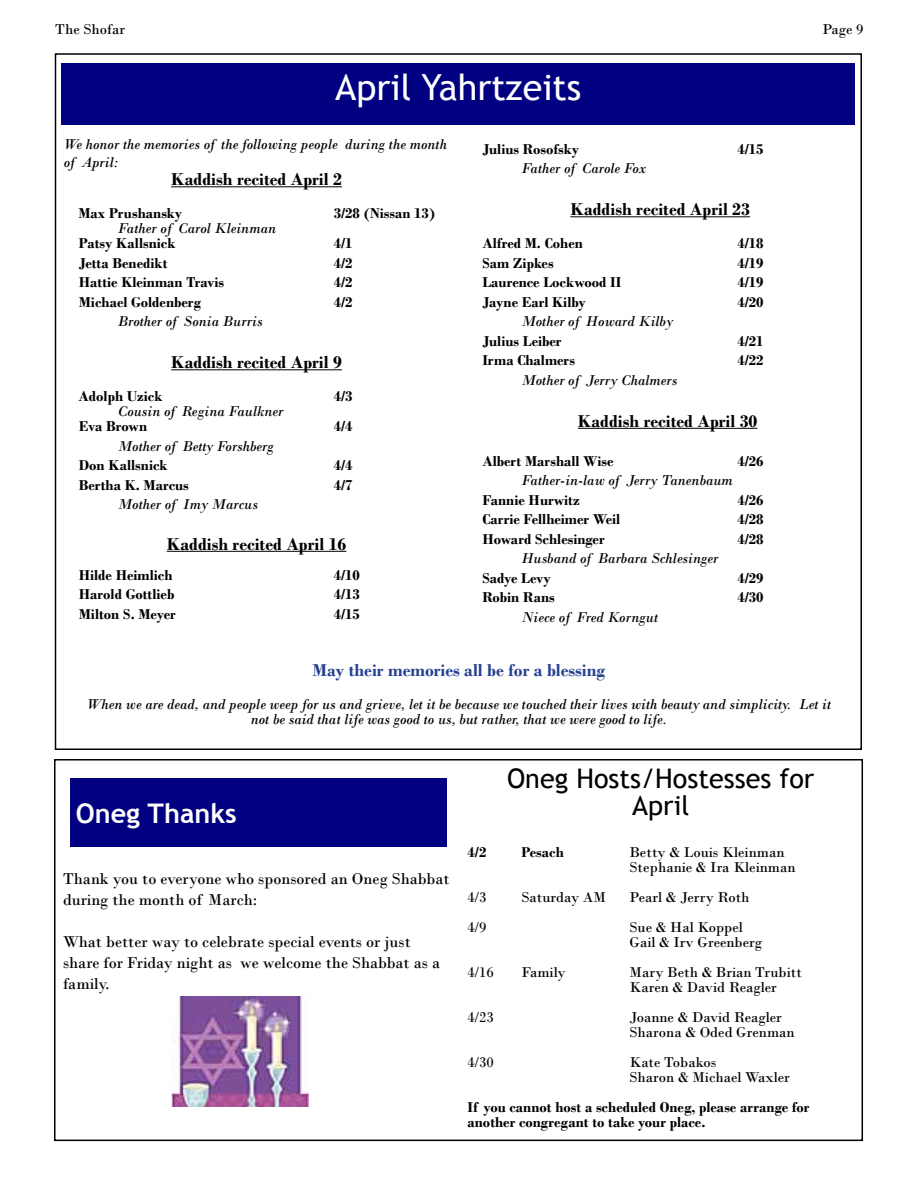
<style>
.page{position:relative;width:918px;height:1188px;background:#fff}
.page>*{position:absolute;margin:0;border:0;box-sizing:border-box;transform-origin:0 0}
.t1{font:36px "Trebuchet MS";color:#fff}
.t2{font:27px/27px "Trebuchet MS";color:#000;text-align:center}
.t3{font:700 27px "Trebuchet MS";color:#fff}
.t4{font:700 18px "Bodoni";color:#000}
.t5{font:700 18px "Bodoni";color:#25408f}
.t6{font:16.5px/21px "Bodoni";color:#000}
.t7{font:700 15px/15px "Bodoni";color:#000}
.t8{font:italic 15px/18px "Bodoni";color:#000}
.t9{font:15px/15px "Bodoni";color:#000}
</style>
<div class="page">
<hr style="left:171px;top:186px;width:171px;height:1px;background:#000">
<hr style="left:171px;top:369px;width:171px;height:1px;background:#000">
<hr style="left:167px;top:551px;width:179px;height:1px;background:#000">
<hr style="left:570px;top:216px;width:180px;height:1px;background:#000">
<hr style="left:578px;top:428px;width:179px;height:1px;background:#000">
<div style="left:62px;top:63px;width:793px;height:61px;background:#000080"></div>
<div style="left:54px;top:759px;width:809px;height:382px;border:2px solid #000"></div>
<div style="left:70px;top:778px;width:376px;height:69px;background:#000080"></div>
<img style="left:171px;top:996px;width:138px;height:111px">
<p class="t9" style="left:55px;top:22px;width:71px">The Shofar</p>
<p class="t9" style="left:822px;top:22px;width:43px">Page 9</p>
<h1 class="t1" style="left:335px;top:66px;width:248px">April Yahrtzeits</h1>
<p class="t8" style="left:64px;top:136px;width:385px">We honor the memories of the following people during the month of April:</p>
<p class="t4" style="left:171px;top:169px;width:172px">Kaddish recited April 2</p>
<p class="t7" style="left:78px;top:206px;width:105px">Max Prushansky</p>
<p class="t7" style="left:334px;top:206px;width:103px">3/28 (Nissan 13)</p>
<p class="t8" style="left:118px;top:220px;width:160px">Father of Carol Kleinman</p>
<p class="t7" style="left:79px;top:236px;width:98px">Patsy Kallsnick</p>
<p class="t7" style="left:334px;top:236px;width:20px">4/1</p>
<p class="t7" style="left:79px;top:256px;width:90px">Jetta Benedikt</p>
<p class="t7" style="left:334px;top:256px;width:20px">4/2</p>
<p class="t7" style="left:79px;top:275px;width:147px">Hattie Kleinman Travis</p>
<p class="t7" style="left:334px;top:275px;width:20px">4/2</p>
<p class="t7" style="left:79px;top:295px;width:124px">Michael Goldenberg</p>
<p class="t7" style="left:334px;top:295px;width:20px">4/2</p>
<p class="t8" style="left:118px;top:313px;width:146px">Brother of Sonia Burris</p>
<p class="t4" style="left:171px;top:352px;width:172px">Kaddish recited April 9</p>
<p class="t7" style="left:78px;top:389px;width:86px">Adolph Uzick</p>
<p class="t7" style="left:334px;top:389px;width:20px">4/3</p>
<p class="t8" style="left:118px;top:403px;width:167px">Cousin of Regina Faulkner</p>
<p class="t7" style="left:79px;top:419px;width:70px">Eva Brown</p>
<p class="t7" style="left:334px;top:419px;width:20px">4/4</p>
<p class="t8" style="left:118px;top:437px;width:158px">Mother of Betty Forshberg</p>
<p class="t7" style="left:79px;top:458px;width:91px">Don Kallsnick</p>
<p class="t7" style="left:334px;top:458px;width:20px">4/4</p>
<p class="t7" style="left:79px;top:478px;width:112px">Bertha K. Marcus</p>
<p class="t7" style="left:334px;top:478px;width:20px">4/7</p>
<p class="t8" style="left:118px;top:496px;width:142px">Mother of Imy Marcus</p>
<p class="t4" style="left:167px;top:533px;width:181px">Kaddish recited April 16</p>
<p class="t7" style="left:79px;top:568px;width:95px">Hilde Heimlich</p>
<p class="t7" style="left:334px;top:568px;width:28px">4/10</p>
<p class="t7" style="left:79px;top:587px;width:97px">Harold Gottlieb</p>
<p class="t7" style="left:334px;top:587px;width:28px">4/13</p>
<p class="t7" style="left:79px;top:607px;width:99px">Milton S. Meyer</p>
<p class="t7" style="left:334px;top:607px;width:28px">4/15</p>
<p class="t7" style="left:482px;top:142px;width:98px">Julius Rosofsky</p>
<p class="t7" style="left:737px;top:142px;width:28px">4/15</p>
<p class="t8" style="left:521px;top:160px;width:126px">Father of Carole Fox</p>
<p class="t4" style="left:570px;top:199px;width:181px">Kaddish recited April 23</p>
<p class="t7" style="left:482px;top:236px;width:102px">Alfred M. Cohen</p>
<p class="t7" style="left:737px;top:236px;width:28px">4/18</p>
<p class="t7" style="left:482px;top:256px;width:73px">Sam Zipkes</p>
<p class="t7" style="left:737px;top:256px;width:28px">4/19</p>
<p class="t7" style="left:482px;top:275px;width:141px">Laurence Lockwood II</p>
<p class="t7" style="left:737px;top:275px;width:28px">4/19</p>
<p class="t7" style="left:482px;top:295px;width:105px">Jayne Earl Kilby</p>
<p class="t7" style="left:737px;top:295px;width:28px">4/20</p>
<p class="t8" style="left:521px;top:313px;width:153px">Mother of Howard Kilby</p>
<p class="t7" style="left:482px;top:334px;width:81px">Julius Leiber</p>
<p class="t7" style="left:737px;top:334px;width:28px">4/21</p>
<p class="t7" style="left:482px;top:353px;width:94px">Irma Chalmers</p>
<p class="t7" style="left:737px;top:353px;width:28px">4/22</p>
<p class="t8" style="left:521px;top:371px;width:157px">Mother of Jerry Chalmers</p>
<p class="t4" style="left:578px;top:410px;width:181px">Kaddish recited April 30</p>
<p class="t7" style="left:482px;top:454px;width:133px">Albert Marshall Wise</p>
<p class="t7" style="left:737px;top:454px;width:28px">4/26</p>
<p class="t8" style="left:521px;top:472px;width:213px">Father-in-law of Jerry Tanenbaum</p>
<p class="t7" style="left:482px;top:493px;width:99px">Fannie Hurwitz</p>
<p class="t7" style="left:737px;top:493px;width:28px">4/26</p>
<p class="t7" style="left:482px;top:512px;width:139px">Carrie Fellheimer Weil</p>
<p class="t7" style="left:737px;top:512px;width:28px">4/28</p>
<p class="t7" style="left:482px;top:532px;width:124px">Howard Schlesinger</p>
<p class="t7" style="left:737px;top:532px;width:28px">4/28</p>
<p class="t8" style="left:521px;top:550px;width:198px">Husband of Barbara Schlesinger</p>
<p class="t7" style="left:482px;top:571px;width:70px">Sadye Levy</p>
<p class="t7" style="left:737px;top:571px;width:28px">4/29</p>
<p class="t7" style="left:482px;top:590px;width:74px">Robin Rans</p>
<p class="t7" style="left:737px;top:590px;width:28px">4/30</p>
<p class="t8" style="left:521px;top:608px;width:138px">Niece of Fred Korngut</p>
<p class="t5" style="left:313px;top:659px;width:294px">May their memories all be for a blessing</p>
<p class="t8" style="left:87px;top:696px;width:746px;line-height:15px;text-align:center">When we are dead, and people weep for us and grieve, let it be because we touched their lives with beauty and simplicity. Let it not be said that life was good to us, but rather, that we were good to life.</p>
<h2 class="t3" style="left:76px;top:796px;width:162px">Oneg Thanks</h2>
<p class="t6" style="left:63px;top:868px;width:388px">Thank you to everyone who sponsored an Oneg Shabbat during the month of March:</p>
<p class="t6" style="left:63px;top:931px;width:379px">What better way to celebrate special events or just share for Friday night as we welcome the Shabbat as a family.</p>
<h2 class="t2" style="left:507px;top:765px;width:309px">Oneg Hosts/Hostesses for<br>April</h2>
<p class="t7" style="left:468px;top:844px;width:20px">4/2</p>
<p class="t7" style="left:522px;top:844px;width:44px">Pesach</p>
<p class="t9" style="left:630px;top:845px;width:168px">Betty &amp; Louis Kleinman<br>Stephanie &amp; Ira Kleinman</p>
<p class="t9" style="left:468px;top:890px;width:20px">4/3</p>
<p class="t9" style="left:522px;top:890px;width:86px">Saturday AM</p>
<p class="t9" style="left:630px;top:890px;width:122px">Pearl &amp; Jerry Roth</p>
<p class="t9" style="left:468px;top:920px;width:20px">4/9</p>
<p class="t9" style="left:630px;top:920px;width:134px">Sue &amp; Hal Koppel<br>Gail &amp; Irv Greenberg</p>
<p class="t9" style="left:468px;top:965px;width:28px">4/16</p>
<p class="t9" style="left:522px;top:965px;width:46px">Family</p>
<p class="t9" style="left:630px;top:965px;width:174px">Mary Beth &amp; Brian Trubitt<br>Karen &amp; David Reagler</p>
<p class="t9" style="left:468px;top:1010px;width:28px">4/23</p>
<p class="t9" style="left:630px;top:1010px;width:167px">Joanne &amp; David Reagler<br>Sharona &amp; Oded Grenman</p>
<p class="t9" style="left:468px;top:1055px;width:28px">4/30</p>
<p class="t9" style="left:630px;top:1055px;width:162px">Kate Tobakos<br>Sharon &amp; Michael Waxler</p>
<p class="t7" style="left:468px;top:1099px;width:343px">If you cannot host a scheduled Oneg, please arrange for another congregant to take your place.</p>
</div>
